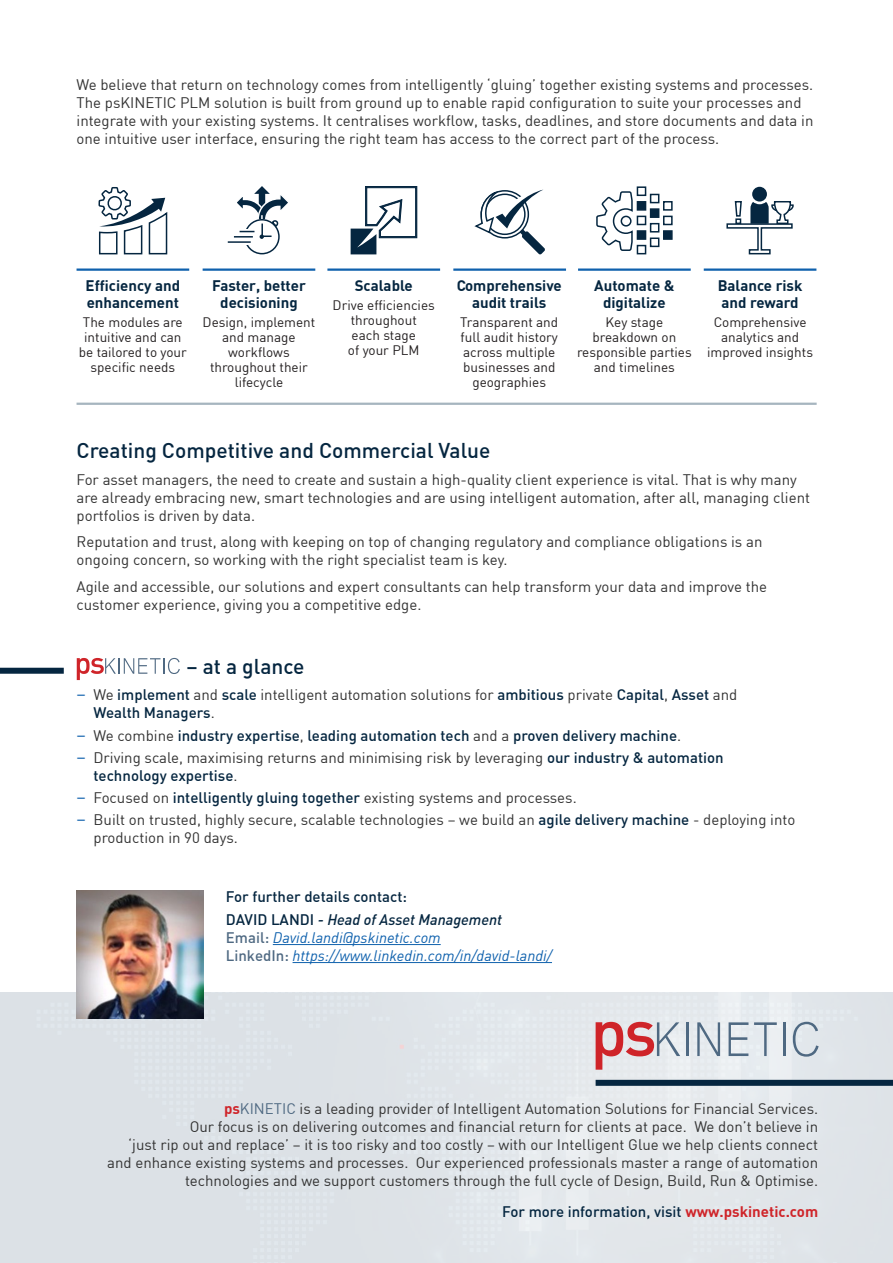
<style>
.page{position:relative;width:893px;height:1263px;background:#fff}
.page>*{position:absolute;margin:0;border:0;box-sizing:border-box;transform-origin:0 0}
.t1{font:500 21px "DIN";color:#052640}
.t2{font:15px/18px "DIN";color:#333}
.t3{font:500 15px/22.2px "DIN";color:#052640}
.t4{font:700 15px/17.2px "DIN";color:#052640;text-align:center}
.t5{font:italic 15px/18px "DIN";color:#0f61ad}
.t6{font:13.5px/15px "DIN";color:#231f20;text-align:center}
.s1{font-size:18px;color:#0f61ad}
.s2{font-weight:500;color:#052640}
.s3{font-weight:400;font-size:18px;color:#0f61ad}
.s4{font-weight:400;color:#333}
.s5{font-style:italic}
.s6{font-weight:500;font-style:normal;color:#4f6982}
.s7{font-weight:700;color:#cf2429}
.s8{color:#4f6982}
</style>
<div class="page">
<img style="left:0;top:993px;width:893px;height:270px">
<img style="left:76px;top:890px;width:128px;height:128px">
<hr style="left:273px;top:944px;width:168px;height:1px;background:#0f61ad">
<hr style="left:293px;top:962px;width:259px;height:1px;background:#0f61ad">
<hr style="left:686px;top:1022px;width:3px;height:34px;background:#4f6982">
<svg style="left:697px;top:1022px;width:23px;height:34px"></svg>
<svg style="left:729px;top:1022px;width:19px;height:34px"></svg>
<svg style="left:754px;top:1022px;width:23px;height:34px"></svg>
<hr style="left:783px;top:1022px;width:2px;height:34px;background:#4f6982">
<svg style="left:793px;top:1022px;width:26px;height:35px"></svg>
<svg style="left:596px;top:1022px;width:84px;height:48px;background:#d7aaaf"></svg>
<div style="left:596px;top:1080px;width:297px;height:6px;background:#052640"></div>
<div style="left:0;top:668px;width:64px;height:6px;background:#052640"></div>
<hr style="left:77px;top:403px;width:740px;height:2px;background:#a6b5bf">
<hr style="left:77px;top:268px;width:112px;height:3px;background:#0f61ad">
<svg style="left:98px;top:187px;width:70px;height:84px"></svg>
<hr style="left:203px;top:268px;width:112px;height:3px;background:#0f61ad">
<div style="left:244px;top:219px;width:36px;height:35px;border:2px solid #052640;border-radius:50%"></div>
<div style="left:239px;top:229px;width:10px;height:15px;background:#fff"></div>
<hr style="left:228px;top:241px;width:23px;height:2px;background:#052640">
<svg style="left:234px;top:186px;width:54px;height:53px"></svg>
<hr style="left:327px;top:268px;width:113px;height:3px;background:#0f61ad">
<svg style="left:351px;top:186px;width:66px;height:68px"></svg>
<hr style="left:704px;top:268px;width:112px;height:3px;background:#0f61ad">
<div style="left:752px;top:187px;width:15px;height:15px;background:#052640;border-radius:50%"></div>
<svg style="left:726px;top:200px;width:68px;height:55px"></svg>
<hr style="left:578px;top:268px;width:113px;height:3px;background:#0f61ad">
<div style="left:637px;top:201px;width:9px;height:10px;background:#052640;border:2px solid #052640"></div>
<div style="left:637px;top:230px;width:9px;height:10px;background:#052640;border:2px solid #052640"></div>
<div style="left:650px;top:208px;width:9px;height:10px;background:#052640;border:2px solid #052640"></div>
<div style="left:663px;top:230px;width:10px;height:10px;background:#052640;border:2px solid #052640"></div>
<svg style="left:596px;top:191px;width:37px;height:60px"></svg>
<div style="left:637px;top:186px;width:9px;height:10px;background:#fff;border:2px solid #052640"></div>
<div style="left:637px;top:216px;width:9px;height:9px;background:#fff;border:2px solid #052640"></div>
<div style="left:637px;top:245px;width:9px;height:9px;background:#fff;border:2px solid #052640"></div>
<div style="left:650px;top:194px;width:9px;height:9px;background:#fff;border:2px solid #052640"></div>
<div style="left:650px;top:223px;width:9px;height:10px;background:#fff;border:2px solid #052640"></div>
<div style="left:650px;top:237px;width:9px;height:10px;background:#fff;border:2px solid #052640"></div>
<div style="left:663px;top:201px;width:10px;height:10px;background:#fff;border:2px solid #052640"></div>
<div style="left:663px;top:216px;width:10px;height:9px;background:#fff;border:2px solid #052640"></div>
<div style="left:621px;top:216px;width:10px;height:10px;background:#fff;border-radius:50%"></div>
<div style="left:621px;top:216px;width:11px;height:11px;border:2px solid #052640;border-radius:50%"></div>
<hr style="left:453px;top:268px;width:113px;height:3px;background:#0f61ad">
<svg style="left:474px;top:189px;width:71px;height:66px"></svg>
<svg style="left:77px;top:658px;width:103px;height:22px"></svg>
<p class="t2" style="left:77px;top:75px;width:738px">We believe that return on technology comes from intelligently ‘gluing’ together existing systems and processes.<br>The psKINETIC PLM solution is built from ground up to enable rapid configuration to suite your processes and integrate with your existing systems. It centralises workflow, tasks, deadlines, and store documents and data in one intuitive user interface, ensuring the right team has access to the correct part of the process.</p>
<p class="t4" style="left:86px;top:276px;width:96px;text-align:left">Efficiency and enhancement</p>
<p class="t6" style="left:79px;top:315px;width:109px">The modules are intuitive and can be tailored to your specific needs</p>
<p class="t4" style="left:212px;top:276px;width:95px">Faster, better decisioning</p>
<p class="t6" style="left:203px;top:315px;width:114px">Design, implement and manage workflows throughout their lifecycle</p>
<p class="t4" style="left:355px;top:276px;width:60px">Scalable</p>
<p class="t6" style="left:333px;top:297px;width:104px">Drive efficiencies throughout<br>each stage<br>of your PLM</p>
<p class="t4" style="left:457px;top:276px;width:107px">Comprehensive audit trails</p>
<p class="t6" style="left:460px;top:315px;width:99px">Transparent and full audit history across multiple businesses and geographies</p>
<p class="t4" style="left:594px;top:276px;width:82px">Automate &amp; digitalize</p>
<p class="t6" style="left:577px;top:315px;width:116px">Key stage breakdown on responsible parties and timelines</p>
<p class="t4" style="left:718px;top:276px;width:86px;text-align:left">Balance risk and reward</p>
<p class="t6" style="left:707px;top:315px;width:107px">Comprehensive analytics and improved insights</p>
<h1 class="t1" style="left:77px;top:437px;width:415px">Creating Competitive and Commercial Value</h1>
<p class="t2" style="left:77px;top:470px;width:735px">For asset managers, the need to create and sustain a high-quality client experience is vital. That is why many are already embracing new, smart technologies and are using intelligent automation, after all, managing client portfolios is driven by data.</p>
<p class="t2" style="left:77px;top:533px;width:687px">Reputation and trust, along with keeping on top of changing regulatory and compliance obligations is an ongoing concern, so working with the right specialist team is key.</p>
<p class="t2" style="left:77px;top:577px;width:692px">Agile and accessible, our solutions and expert consultants can help transform your data and improve the customer experience, giving you a competitive edge.</p>
<h1 class="t1" style="left:187px;top:653px;width:119px">– at a glance</h1>
<p class="t2" style="left:94px;top:685px;width:645px;text-indent:-17px"><span class="s1">–</span> We <span class="s2">implement</span> and <span class="s2">scale</span> intelligent automation solutions for <span class="s2">ambitious</span> private <span class="s2">Capital</span>, <span class="s2">Asset</span> and<br><span class="s2">Wealth Managers</span>.</p>
<p class="t3" style="left:77px;top:723px;width:606px"><span class="s3">–</span> <span class="s4">We combine</span> industry expertise<span class="s4">,</span> leading automation tech <span class="s4">and a</span> proven delivery machine<span class="s4">.</span></p>
<p class="t2" style="left:94px;top:748px;width:632px;text-indent:-17px"><span class="s1">–</span> Driving scale, maximising returns and minimising risk by leveraging <span class="s2">our industry &amp; automation technology expertise</span>.</p>
<p class="t2" style="left:77px;top:788px;width:502px"><span class="s1">–</span> Focused on <span class="s2">intelligently gluing together</span> existing systems and processes.</p>
<p class="t2" style="left:94px;top:810px;width:703px;text-indent:-17px"><span class="s1">–</span> Built on trusted, highly secure, scalable technologies – we build an <span class="s2">agile delivery machine</span> - deploying into production in 90 days.</p>
<p class="t3" style="left:226px;top:885px;width:278px">For further details contact:<br>DAVID LANDI <span class="s5">- Head of Asset Management</span></p>
<p class="t5" style="left:226px;top:928px;width:328px"><span class="s6">Email:</span> David.landi@pskinetic.com<br><span class="s6">LinkedIn:</span> https://www.linkedin.com/in/david-landi/</p>
<p class="t2" style="left:107px;top:1099px;width:712px;text-align:right"><span class="s7">ps</span><span class="s8">KINETIC</span> is a leading provider of Intelligent Automation Solutions for Financial Services.<br>Our focus is on delivering outcomes and financial return for clients at pace. We don’t believe in<br>‘just rip out and replace’ – it is too risky and too costly – with our Intelligent Glue we help clients connect and enhance existing systems and processes. Our experienced professionals master a range of automation technologies and we support customers through the full cycle of Design, Build, Run &amp; Optimise.</p>
<p class="t3" style="left:502px;top:1199px;width:317px">For more information, visit <span class="s7">www.pskinetic.com</span></p>
</div>
